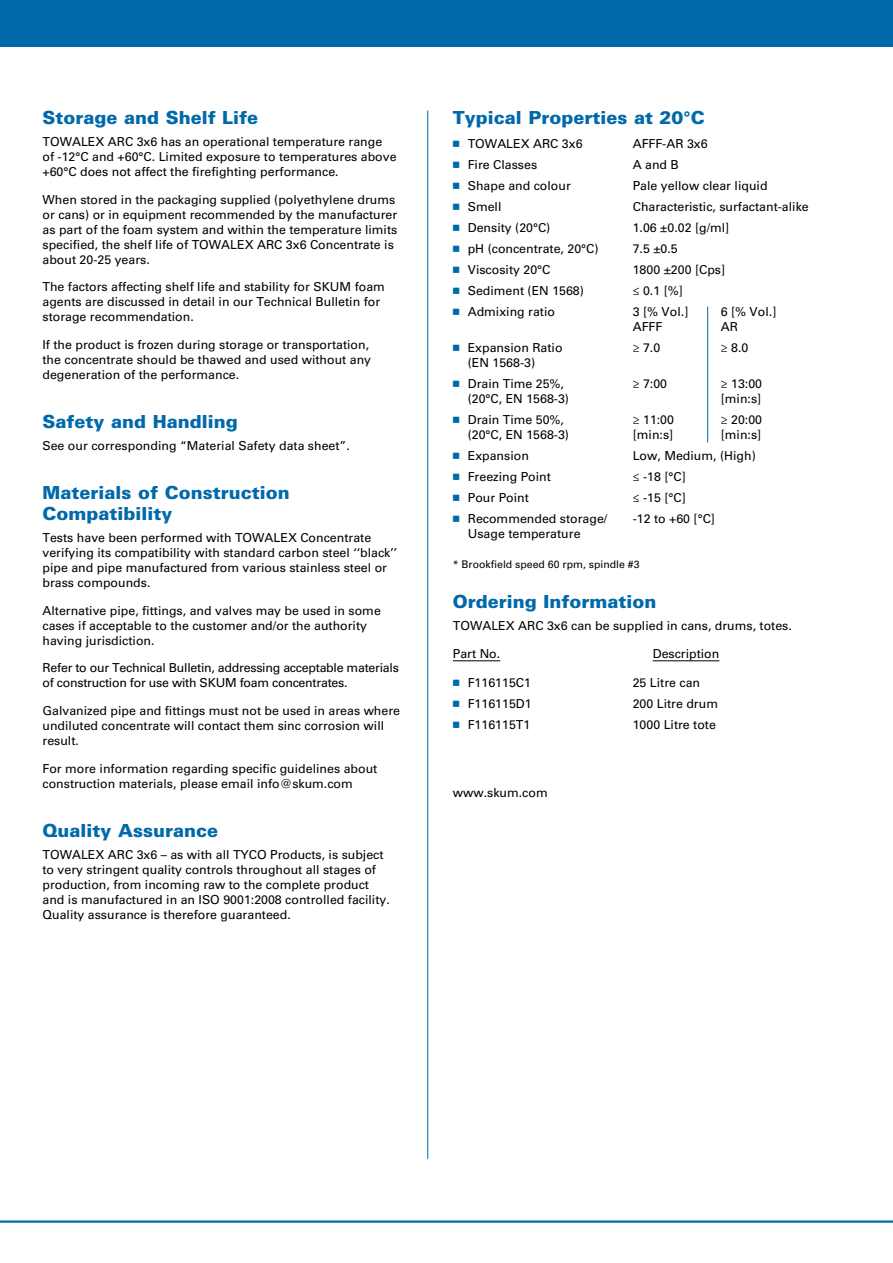
<style>
.page{position:relative;width:893px;height:1263px;background:#fff}
.page>*{position:absolute;margin:0;border:0;box-sizing:border-box;transform-origin:0 0}
.t1{font:900 18px/21px "Univers LT Std";color:#0069aa}
.t2{font:12.3px/15px "Univers LT Std";color:#000}
.t3{font:12.3px/15px "Univers LT Std";letter-spacing:-.02em;color:#000}
.t4{font:10.5px "Univers LT Std";color:#000}
.s1{font-family:"Universal Newswith Comm Pi";color:#0069aa}
</style>
<div class="page">
<hr style="left:453px;top:660px;width:47px;height:1px;background:#000">
<hr style="left:653px;top:660px;width:66px;height:1px;background:#000">
<div style="left:0;top:0;width:893px;height:47px;background:#0069aa"></div>
<hr style="left:427px;top:111px;width:1px;height:1048px;background:#0069aa">
<hr style="left:0;top:1220px;width:893px;height:3px;background:#0069aa">
<hr style="left:707px;top:306px;width:1px;height:136px;background:#0069aa">
<h1 class="t1" style="left:43px;top:106px;width:217px">Storage and Shelf Life</h1>
<p class="t2" style="left:43px;top:134px;width:356px">TOWALEX ARC 3x6 has an operational temperature range of -12°C and +60°C. Limited exposure to temperatures above +60°C does not affect the firefighting performance.</p>
<p class="t2" style="left:43px;top:192px;width:356px">When stored in the packaging supplied (polyethylene drums or cans) or in equipment recommended by the manufacturer as part of the foam system and within the temperature limits specified, the shelf life of TOWALEX ARC 3x6 Concentrate is about 20-25 years.</p>
<p class="t2" style="left:43px;top:280px;width:344px">The factors affecting shelf life and stability for SKUM foam agents are discussed in detail in our Technical Bulletin for storage recommendation.</p>
<p class="t2" style="left:43px;top:337px;width:330px">If the product is frozen during storage or transportation, the concentrate should be thawed and used without any degeneration of the performance.</p>
<h1 class="t1" style="left:43px;top:411px;width:197px">Safety and Handling</h1>
<p class="t2" style="left:43px;top:438px;width:309px">See our corresponding “Material Safety data sheet”.</p>
<h1 class="t1" style="left:43px;top:482px;width:249px">Materials of Construction<br>Compatibility</h1>
<p class="t2" style="left:43px;top:530px;width:356px">Tests have been performed with TOWALEX Concentrate verifying its compatibility with standard carbon steel ‘‘black’’ pipe and pipe manufactured from various stainless steel or brass compounds.</p>
<p class="t2" style="left:43px;top:603px;width:340px">Alternative pipe, fittings, and valves may be used in some cases if acceptable to the customer and/or the authority having jurisdiction.</p>
<p class="t3" style="left:43px;top:661px;width:358px">Refer to our Technical Bulletin, addressing acceptable materials of construction for use with SKUM foam concentrates.</p>
<p class="t2" style="left:43px;top:703px;width:359px">Galvanized pipe and fittings must not be used in areas where undiluted concentrate will contact them sinc corrosion will result.</p>
<p class="t2" style="left:43px;top:761px;width:336px">For more information regarding specific guidelines about construction materials, please email info@skum.com</p>
<h1 class="t1" style="left:43px;top:819px;width:177px">Quality Assurance</h1>
<p class="t2" style="left:43px;top:847px;width:349px">TOWALEX ARC 3x6 – as with all TYCO Products, is subject to very stringent quality controls throughout all stages of production, from incoming raw to the complete product and is manufactured in an ISO 9001:2008 controlled facility.<br>Quality assurance is therefore guaranteed.</p>
<h1 class="t1" style="left:453px;top:106px;width:253px">Typical Properties at 20°C</h1>
<p class="t2" style="left:453px;top:136px;width:131px"><span class="s1">n</span> TOWALEX ARC 3x6</p>
<p class="t2" style="left:633px;top:136px;width:76px">AFFF-AR 3x6</p>
<p class="t2" style="left:453px;top:157px;width:86px"><span class="s1">n</span> Fire Classes</p>
<p class="t2" style="left:633px;top:157px;width:48px">A and B</p>
<p class="t2" style="left:453px;top:178px;width:120px"><span class="s1">n</span> Shape and colour</p>
<p class="t2" style="left:633px;top:178px;width:136px">Pale yellow clear liquid</p>
<p class="t2" style="left:453px;top:199px;width:50px"><span class="s1">n</span> Smell</p>
<p class="t2" style="left:633px;top:199px;width:178px">Characteristic, surfactant-alike</p>
<p class="t2" style="left:453px;top:220px;width:99px"><span class="s1">n</span> Density (20°C)</p>
<p class="t2" style="left:633px;top:220px;width:98px">1.06 ±0.02 [g/ml]</p>
<p class="t2" style="left:453px;top:241px;width:147px"><span class="s1">n</span> pH (concentrate, 20°C)</p>
<p class="t2" style="left:633px;top:241px;width:47px">7.5 ±0.5</p>
<p class="t2" style="left:453px;top:262px;width:99px"><span class="s1">n</span> Viscosity 20°C</p>
<p class="t2" style="left:633px;top:262px;width:94px">1800 ±200 [Cps]</p>
<p class="t2" style="left:453px;top:283px;width:133px"><span class="s1">n</span> Sediment (EN 1568)</p>
<p class="t2" style="left:633px;top:283px;width:52px">≤ 0.1 [%]</p>
<p class="t2" style="left:453px;top:304px;width:104px"><span class="s1">n</span> Admixing ratio</p>
<p class="t2" style="left:633px;top:304px;width:57px">3 [% Vol.]</p>
<p class="t2" style="left:721px;top:304px;width:57px">6 [% Vol.]</p>
<p class="t2" style="left:633px;top:319px;width:31px">AFFF</p>
<p class="t2" style="left:721px;top:319px;width:19px">AR</p>
<p class="t2" style="left:453px;top:340px;width:111px"><span class="s1">n</span> Expansion Ratio</p>
<p class="t2" style="left:633px;top:340px;width:29px">≥ 7.0</p>
<p class="t2" style="left:721px;top:340px;width:29px">≥ 8.0</p>
<p class="t2" style="left:453px;top:352px;width:113px;line-height:21px;text-indent:15px">(EN 1568-3)<br><span class="s1">n</span> Drain Time 25%,</p>
<p class="t2" style="left:633px;top:376px;width:36px">≥ 7:00</p>
<p class="t2" style="left:721px;top:376px;width:43px">≥ 13:00</p>
<p class="t2" style="left:468px;top:391px;width:103px">(20°C, EN 1568-3)</p>
<p class="t2" style="left:721px;top:391px;width:42px">[min:s]</p>
<p class="t2" style="left:453px;top:412px;width:113px"><span class="s1">n</span> Drain Time 50%,</p>
<p class="t2" style="left:633px;top:412px;width:43px">≥ 11:00</p>
<p class="t2" style="left:721px;top:412px;width:43px">≥ 20:00</p>
<p class="t2" style="left:468px;top:427px;width:103px">(20°C, EN 1568-3)</p>
<p class="t2" style="left:633px;top:427px;width:42px">[min:s]</p>
<p class="t2" style="left:721px;top:427px;width:42px">[min:s]</p>
<p class="t2" style="left:453px;top:448px;width:78px"><span class="s1">n</span> Expansion</p>
<p class="t2" style="left:633px;top:448px;width:125px">Low, Medium, (High)</p>
<p class="t2" style="left:453px;top:469px;width:100px"><span class="s1">n</span> Freezing Point</p>
<p class="t2" style="left:633px;top:469px;width:55px">≤ -18 [°C]</p>
<p class="t2" style="left:453px;top:490px;width:78px"><span class="s1">n</span> Pour Point</p>
<p class="t2" style="left:633px;top:490px;width:55px">≤ -15 [°C]</p>
<p class="t2" style="left:453px;top:511px;width:156px"><span class="s1">n</span> Recommended storage/</p>
<p class="t2" style="left:633px;top:511px;width:84px">-12 to +60 [°C]</p>
<p class="t2" style="left:468px;top:526px;width:114px">Usage temperature</p>
<p class="t4" style="left:453px;top:558px;width:188px">* Brookfield speed 60 rpm, spindle #3</p>
<h1 class="t1" style="left:453px;top:591px;width:205px">Ordering Information</h1>
<p class="t2" style="left:453px;top:618px;width:341px">TOWALEX ARC 3x6 can be supplied in cans, drums, totes.</p>
<p class="t2" style="left:453px;top:646px;width:49px">Part No.</p>
<p class="t2" style="left:653px;top:646px;width:68px">Description</p>
<p class="t2" style="left:453px;top:675px;width:80px"><span class="s1">n</span> F116115C1</p>
<p class="t2" style="left:633px;top:675px;width:69px">25 Litre can</p>
<p class="t2" style="left:453px;top:696px;width:80px"><span class="s1">n</span> F116115D1</p>
<p class="t2" style="left:633px;top:696px;width:87px">200 Litre drum</p>
<p class="t2" style="left:453px;top:717px;width:79px"><span class="s1">n</span> F116115T1</p>
<p class="t2" style="left:633px;top:717px;width:85px">1000 Litre tote</p>
<p class="t2" style="left:453px;top:785px;width:96px">www.skum.com</p>
</div>
